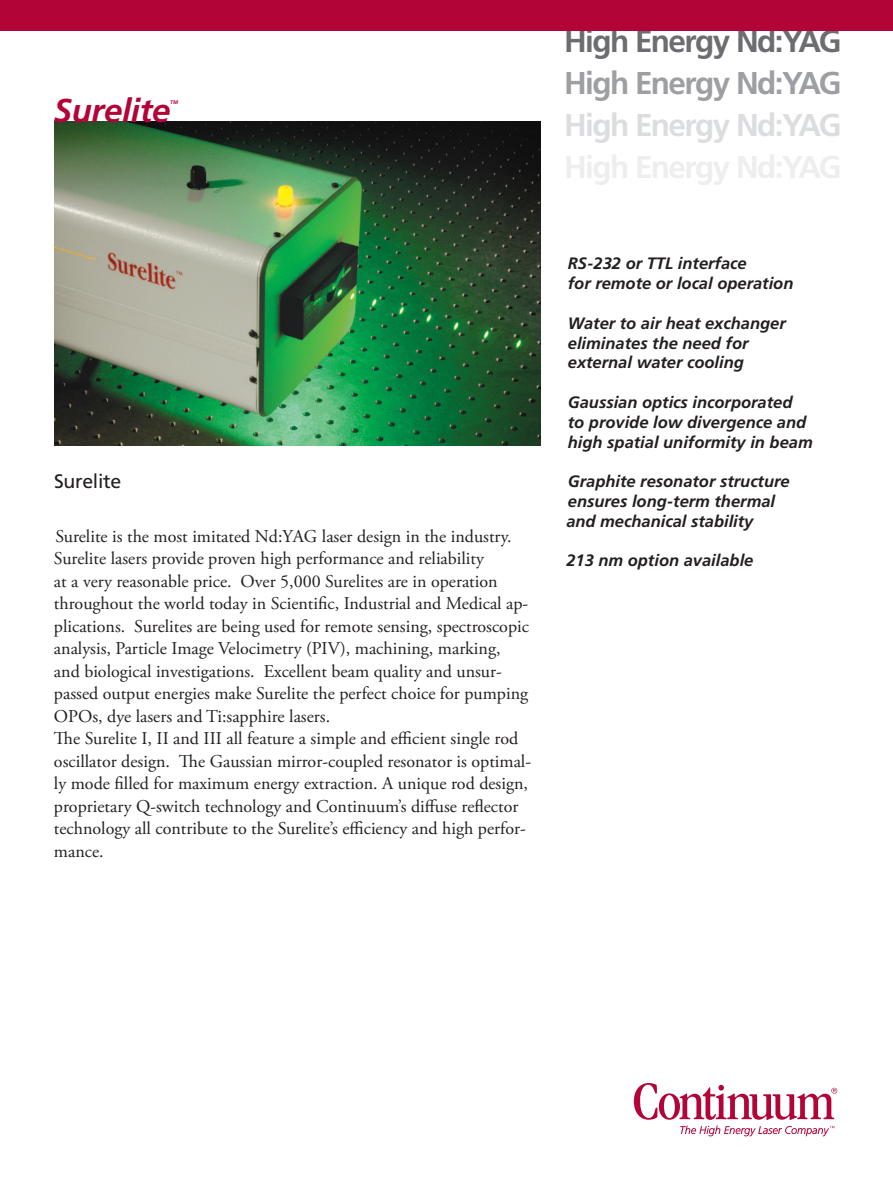
<style>
.page{position:relative;width:893px;height:1188px;background:#fff}
.page>*{position:absolute;margin:0;border:0;box-sizing:border-box;transform-origin:0 0}
.t1{font:italic 700 33px "Frutiger";letter-spacing:-.01em;color:#b30437}
.t2{font:700 31.5px "Frutiger";letter-spacing:-.05em;color:#6c6d70}
.t3{font:700 31.5px "Frutiger";letter-spacing:-.05em;color:#9d9fa2}
.t4{font:700 31.5px "Frutiger";letter-spacing:-.05em;color:#dcdddf}
.t5{font:19.5px "Frutiger";letter-spacing:-.015em;color:#231f20}
.t6{font:18px/22.5px "Adobe Garamond Pro";color:#231f20}
.t7{font:italic 700 16.5px "Frutiger";color:#231f20}
.t8{font:italic 700 5.25px "Frutiger";color:#b30437}
</style>
<div class="page">
<svg style="left:634px;top:1083px;width:203px;height:37px"></svg>
<svg style="left:680px;top:1126px;width:154px;height:10px"></svg>
<img style="left:54px;top:122px;width:486px;height:324px">
<div style="left:0;top:0;width:893px;height:30px;background:#b30437"></div>
<p class="t1" style="left:54px;top:91px;width:118px">Surelite</p>
<p class="t8" style="left:170px;top:99px;width:9px">TM</p>
<p class="t2" style="left:564px;top:23px;width:279px">High Energy Nd:YAG</p>
<p class="t3" style="left:564px;top:65px;width:279px">High Energy Nd:YAG</p>
<p class="t4" style="left:564px;top:107px;width:279px">High Energy Nd:YAG</p>
<p class="t5" style="left:54px;top:469px;width:69px">Surelite</p>
<p class="t6" style="left:55px;top:525px;width:458px">Surelite is the most imitated Nd:YAG laser design in the industry.</p>
<p class="t6" style="left:54px;top:548px;width:477px">Surelite lasers provide proven high performance and reliability<br>at a very reasonable price. Over 5,000 Surelites are in operation throughout the world today in Scientific, Industrial and Medical ap&shy;plications. Surelites are being used for remote sensing, spectroscopic analysis, Particle Image Velocimetry (PIV), machining, marking, and biological investigations. Excellent beam quality and unsur&shy;passed output energies make Surelite the perfect choice for pumping OPOs, dye lasers and Ti:sapphire lasers.</p>
<p class="t6" style="left:54px;top:728px;width:479px">The Surelite I, II and III all feature a simple and efficient single rod oscillator design. The Gaussian mirror-coupled resonator is optimal&shy;ly mode filled for maximum energy extraction. A unique rod design, proprietary Q-switch technology and Continuum’s diffuse reflector technology all contribute to the Surelite’s efficiency and high perfor&shy;mance.</p>
<p class="t7" style="left:568px;top:254px;width:180px">RS-232 or TTL interface</p>
<p class="t7" style="left:568px;top:274px;width:227px">for remote or local operation</p>
<p class="t7" style="left:568px;top:313px;width:219px">Water to air heat exchanger</p>
<p class="t7" style="left:568px;top:333px;width:182px">eliminates the need for</p>
<p class="t7" style="left:568px;top:353px;width:178px">external water cooling</p>
<p class="t7" style="left:568px;top:393px;width:226px">Gaussian optics incorporated</p>
<p class="t7" style="left:568px;top:412px;width:240px">to provide low divergence and</p>
<p class="t7" style="left:568px;top:432px;width:246px">high spatial uniformity in beam</p>
<p class="t7" style="left:568px;top:472px;width:223px">Graphite resonator structure</p>
<p class="t7" style="left:568px;top:492px;width:209px">ensures long-term thermal</p>
<p class="t7" style="left:566px;top:511px;width:189px">and mechanical stability</p>
<p class="t7" style="left:566px;top:551px;width:189px">213 nm option available</p>
</div>
